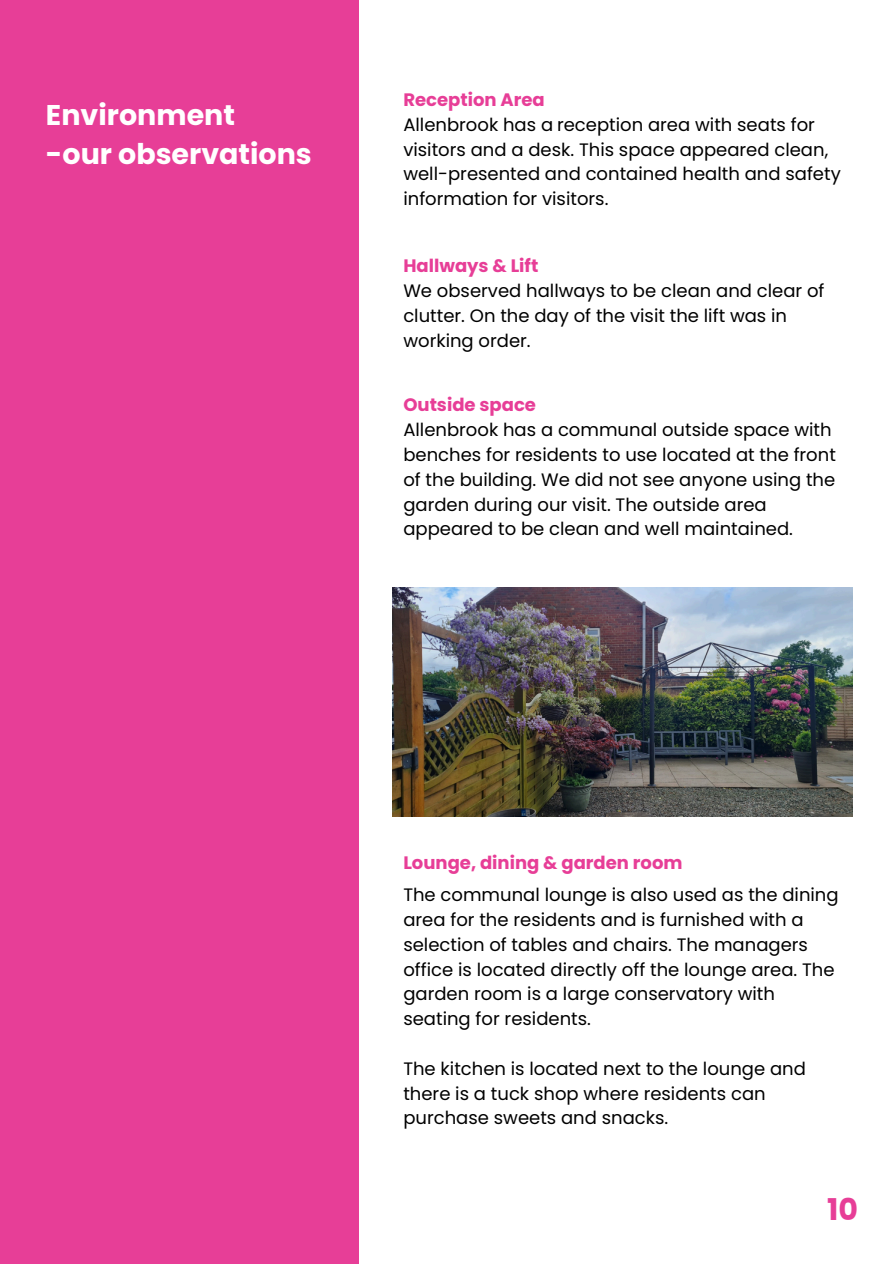
<style>
.page{position:relative;width:894px;height:1264px;background:#fff}
.page>*{position:absolute;margin:0;border:0;box-sizing:border-box;transform-origin:0 0}
.t1{font:700 30px "Poppins";color:#e73e97}
.t2{font:700 28.5px/39.3px "Poppins";color:#fff}
.t3{font:18px/24.8px "Poppins";color:#000}
.t4{font:700 18px "Poppins";color:#e73e97}
</style>
<div class="page">
<div style="left:0;top:0;width:358px;height:1263px;background:#e73e97"></div>
<img style="left:393px;top:588px;width:459px;height:228px">
<h2 class="t2" style="left:46px;top:95px;width:267px">Environment<br>-our observations</h2>
<p class="t4" style="left:403px;top:87px;width:143px">Reception Area</p>
<h2 class="t3" style="left:403px;top:112px;width:426px">Allenbrook has a reception area with seats for visitors and a desk. This space appeared clean,</h2>
<p class="t3" style="left:403px;top:162px;width:439px">well-presented and contained health and safety information for visitors.</p>
<h2 class="t4" style="left:403px;top:253px;width:136px">Hallways &amp; Lift</h2>
<p class="t3" style="left:403px;top:278px;width:422px">We observed hallways to be clean and clear of clutter. On the day of the visit the lift was in working order.</p>
<p class="t4" style="left:403px;top:392px;width:134px">Outside space</p>
<p class="t3" style="left:403px;top:417px;width:434px">Allenbrook has a communal outside space with benches for residents to use located at the front of the building. We did not see anyone using the garden during our visit. The outside area appeared to be clean and well maintained.</p>
<p class="t4" style="left:403px;top:850px;width:281px">Lounge, dining &amp; garden room</p>
<h2 class="t3" style="left:403px;top:882px;width:436px">The communal lounge is also used as the dining area for the residents and is furnished with a selection of tables and chairs. The managers office is located directly off the lounge area. The garden room is a large conservatory with seating for residents.</h2>
<p class="t3" style="left:403px;top:1056px;width:404px">The kitchen is located next to the lounge and there is a tuck shop where residents can purchase sweets and snacks.</p>
<p class="t1" style="left:827px;top:1188px;width:32px">10</p>
</div>
